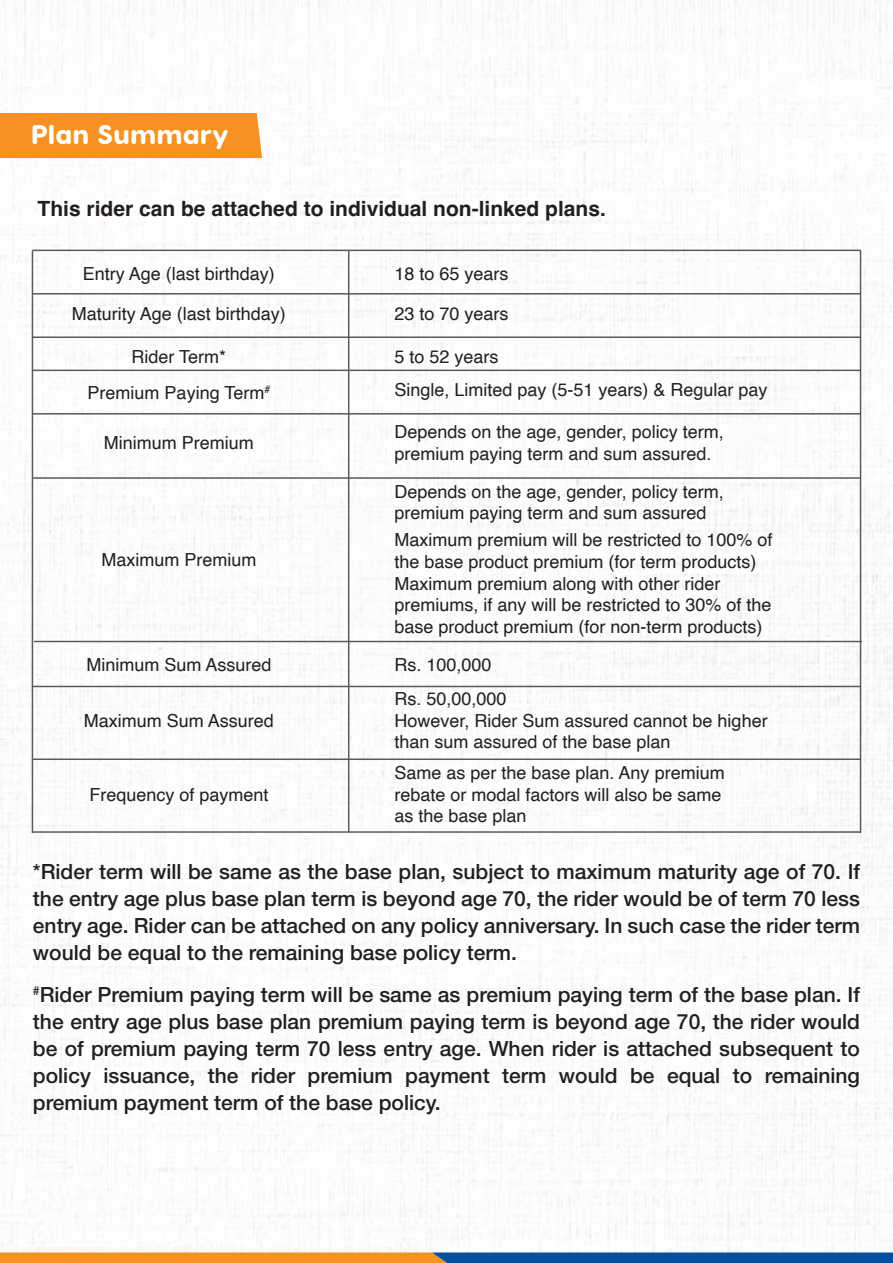
<style>
.page{position:relative;width:893px;height:1263px;background:#fff}
.page>*{position:absolute;margin:0;border:0;box-sizing:border-box;transform-origin:0 0}
.t1{font:800 27px "Visby Round CF";color:#fff}
.t2{font:500 21px/27px "Helvetica Neue LT Std";color:#231f20;text-align:justify}
.t3{font:700 21px "Helvetica";color:#231f20}
.t4{font:18px/21.6px "Helvetica";color:#231f20}
</style>
<div class="page">
<img style="left:0;top:0;width:893px;height:1252px">
<svg style="left:0;top:1252px;width:893px;height:11px;background:#817667"></svg>
<div style="left:0;top:113px;width:262px;height:45px;background:#f59222"></div>
<hr style="left:32px;top:250px;width:1px;height:583px;background:#595a5c">
<hr style="left:860px;top:250px;width:1px;height:583px;background:#595a5c">
<hr style="left:348px;top:250px;width:1px;height:582px;background:#595a5c">
<hr style="left:32px;top:250px;width:828px;height:1px;background:#595a5c">
<hr style="left:32px;top:293px;width:828px;height:2px;background:#595a5c">
<hr style="left:32px;top:336px;width:828px;height:2px;background:#595a5c">
<hr style="left:32px;top:370px;width:828px;height:1px;background:#595a5c">
<hr style="left:32px;top:413px;width:828px;height:2px;background:#595a5c">
<hr style="left:32px;top:477px;width:828px;height:2px;background:#595a5c">
<hr style="left:34px;top:641px;width:828px;height:1px;background:#595a5c">
<hr style="left:32px;top:686px;width:828px;height:1px;background:#595a5c">
<hr style="left:32px;top:758px;width:828px;height:2px;background:#595a5c">
<hr style="left:32px;top:831px;width:828px;height:2px;background:#595a5c">
<h1 class="t1" style="left:31px;top:117px;width:199px">Plan Summary</h1>
<p class="t3" style="left:38px;top:196px;width:570px">This rider can be attached to individual non-linked plans.</p>
<p class="t4" style="left:83px;top:264px;width:194px">Entry Age (last birthday)</p>
<p class="t4" style="left:394px;top:264px;width:116px">18 to 65 years</p>
<p class="t4" style="left:72px;top:303px;width:216px">Maturity Age (last birthday)</p>
<p class="t4" style="left:394px;top:303px;width:116px">23 to 70 years</p>
<p class="t4" style="left:132px;top:346px;width:96px">Rider Term*</p>
<p class="t4" style="left:394px;top:346px;width:106px">5 to 52 years</p>
<p class="t4" style="left:88px;top:382px;width:184px">Premium Paying Term<sup>#</sup></p>
<p class="t4" style="left:394px;top:379px;width:375px">Single, Limited pay (5-51 years) &amp; Regular pay</p>
<p class="t4" style="left:104px;top:432px;width:151px">Minimum Premium</p>
<p class="t4" style="left:394px;top:421px;width:331px">Depends on the age, gender, policy term, premium paying term and sum assured.</p>
<p class="t4" style="left:101px;top:549px;width:156px">Maximum Premium</p>
<p class="t4" style="left:394px;top:481px;width:331px">Depends on the age, gender, policy term, premium paying term and sum assured</p>
<p class="t4" style="left:394px;top:530px;width:380px">Maximum premium will be restricted to 100% of the base product premium (for term products)<br>Maximum premium along with other rider premiums, if any will be restricted to 30% of the base product premium (for non-term products)</p>
<p class="t4" style="left:86px;top:654px;width:187px">Minimum Sum Assured</p>
<p class="t4" style="left:394px;top:654px;width:99px">Rs. 100,000</p>
<p class="t4" style="left:84px;top:710px;width:192px">Maximum Sum Assured</p>
<p class="t4" style="left:394px;top:688px;width:375px">Rs. 50,00,000<br>However, Rider Sum assured cannot be higher than sum assured of the base plan</p>
<p class="t4" style="left:89px;top:784px;width:181px">Frequency of payment</p>
<p class="t4" style="left:394px;top:762px;width:332px">Same as per the base plan. Any premium rebate or modal factors will also be same as the base plan</p>
<p class="t2" style="left:33px;top:858px;width:829px">*Rider term will be same as the base plan, subject to maximum maturity age of 70. If the entry age plus base plan term is beyond age 70, the rider would be of term 70 less entry age. Rider can be attached on any policy anniversary. In such case the rider term would be equal to the remaining base policy term.</p>
<p class="t2" style="left:33px;top:981px;width:829px"><sup>#</sup>Rider Premium paying term will be same as premium paying term of the base plan. If the entry age plus base plan premium paying term is beyond age 70, the rider would be of premium paying term 70 less entry age. When rider is attached subsequent to policy issuance, the rider premium payment term would be equal to remaining premium payment term of the base policy.</p>
</div>
